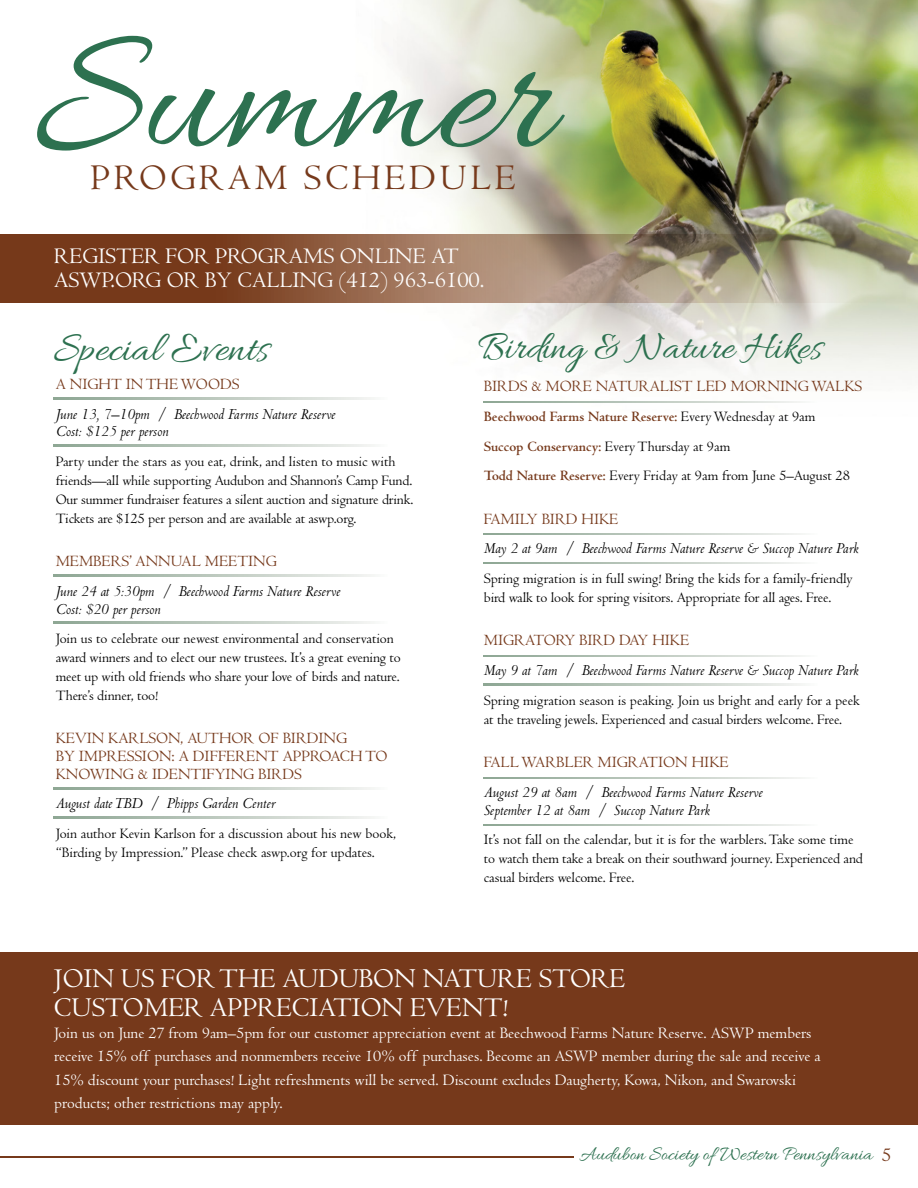
<style>
.page{position:relative;width:918px;height:1188px;background:#fff}
.page>*{position:absolute;margin:0;border:0;box-sizing:border-box;transform-origin:0 0}
.t1{font:182.4px "Allura";color:#2d7150}
.t2{font:42.75px "Allura";color:#2d7150}
.t3{font:40.65px "Allura";color:#2d7150}
.t4{font:37.2px "Centaur";letter-spacing:.1em;color:#76391b}
.t5{font:28.2px/28.5px "Centaur";color:#fff}
.t6{font:23.1px/24px "Centaur";color:#fff}
.t7{font:20.1px "Allura";color:#2d7150}
.t8{font:16.5px/23.2px "Centaur";color:#fff}
.t9{font:italic 16.2px/17.5px "Centaur";color:#000}
.t10{font:16.2px/17.5px "Centaur";color:#76391b}
.t11{font:14.85px/18.9px "Centaur";letter-spacing:-.01em;color:#000}
.s1{font-weight:700;color:#76391b}
.s2{font-family:"Centaur";color:#76391b}
</style>
<div class="page">
<img style="left:0;top:0;width:918px;height:1158px">
<hr style="left:0;top:1156px;width:574px;height:1px;background:#76391b">
<svg style="left:54px;top:788px;width:333px;height:1px"></svg>
<svg style="left:54px;top:817px;width:333px;height:1px"></svg>
<svg style="left:54px;top:398px;width:333px;height:1px"></svg>
<svg style="left:54px;top:445px;width:333px;height:1px"></svg>
<svg style="left:54px;top:575px;width:333px;height:1px"></svg>
<svg style="left:54px;top:622px;width:333px;height:1px"></svg>
<svg style="left:0;top:235px;width:918px;height:68px;background:#96755a"></svg>
<div style="left:0;top:952px;width:918px;height:173px;background:#76391b"></div>
<svg style="left:484px;top:534px;width:333px;height:1px"></svg>
<svg style="left:484px;top:562px;width:333px;height:2px"></svg>
<svg style="left:484px;top:655px;width:333px;height:1px"></svg>
<svg style="left:484px;top:684px;width:333px;height:1px"></svg>
<svg style="left:484px;top:778px;width:333px;height:1px"></svg>
<svg style="left:484px;top:824px;width:333px;height:2px"></svg>
<svg style="left:484px;top:402px;width:333px;height:1px"></svg>
<h1 class="t1" style="left:35px;top:-4px;width:519px">Summer</h1>
<h3 class="t4" style="left:91px;top:157px;width:427px">PROGRAM SCHEDULE</h3>
<h3 class="t6" style="left:54px;top:245px;width:432px">REGISTER FOR PROGRAMS ONLINE AT<br>ASWP.ORG OR BY CALLING (412) 963-6100.</h3>
<h2 class="t2" style="left:54px;top:324px;width:216px">Special Events</h2>
<p class="t10" style="left:56px;top:375px;width:185px">A NIGHT IN THE WOODS</p>
<p class="t9" style="left:56px;top:406px;width:281px">June 13, 7–10pm / Beechwood Farms Nature Reserve<br>Cost: $125 per person</p>
<p class="t11" style="left:56px;top:452px;width:359px">Party under the stars as you eat, drink, and listen to music with friends—all while supporting Audubon and Shannon’s Camp Fund.<br>Our summer fundraiser features a silent auction and signature drink.<br>Tickets are $125 per person and are available at aswp.org.</p>
<p class="t10" style="left:56px;top:553px;width:223px">MEMBERS’ ANNUAL MEETING</p>
<p class="t9" style="left:56px;top:583px;width:286px">June 24 at 5:30pm / Beechwood Farms Nature Reserve<br>Cost: $20 per person</p>
<p class="t11" style="left:56px;top:630px;width:346px">Join us to celebrate our newest environmental and conservation award winners and to elect our new trustees. It’s a great evening to meet up with old friends who share your love of birds and nature.<br>There’s dinner, too!</p>
<p class="t10" style="left:56px;top:730px;width:333px">KEVIN KARLSON, AUTHOR OF BIRDING<br>BY IMPRESSION: A DIFFERENT APPROACH TO<br>KNOWING &amp; IDENTIFYING BIRDS</p>
<p class="t9" style="left:56px;top:795px;width:221px">August date TBD / Phipps Garden Center</p>
<p class="t11" style="left:56px;top:824px;width:342px">Join author Kevin Karlson for a discussion about his new book, “Birding by Impression.” Please check aswp.org for updates.</p>
<h3 class="t3" style="left:478px;top:325px;width:346px">Birding &amp; Nature Hikes</h3>
<p class="t10" style="left:484px;top:378px;width:380px">BIRDS &amp; MORE NATURALIST LED MORNING WALKS</p>
<p class="t11" style="left:484px;top:402px;width:368px;line-height:29.8px"><span class="s1">Beechwood Farms Nature Reserve:</span> Every Wednesday at 9am<br><span class="s1">Succop Conservancy:</span> Every Thursday at 9am<br><span class="s1">Todd Nature Reserve:</span> Every Friday at 9am from June 5–August 28</p>
<p class="t10" style="left:484px;top:510px;width:136px">FAMILY BIRD HIKE</p>
<p class="t9" style="left:484px;top:540px;width:376px">May 2 at 9am / Beechwood Farms Nature Reserve &amp; Succop Nature Park</p>
<p class="t11" style="left:484px;top:570px;width:370px">Spring migration is in full swing! Bring the kids for a family-friendly bird walk to look for spring visitors. Appropriate for all ages. Free.</p>
<p class="t10" style="left:484px;top:632px;width:207px">MIGRATORY BIRD DAY HIKE</p>
<p class="t9" style="left:484px;top:662px;width:376px">May 9 at 7am / Beechwood Farms Nature Reserve &amp; Succop Nature Park</p>
<p class="t11" style="left:484px;top:691px;width:378px">Spring migration season is peaking. Join us bright and early for a peek at the traveling jewels. Experienced and casual birders welcome. Free.</p>
<p class="t10" style="left:484px;top:754px;width:246px">FALL WARBLER MIGRATION HIKE</p>
<p class="t9" style="left:484px;top:784px;width:280px">August 29 at 8am / Beechwood Farms Nature Reserve<br>September 12 at 8am / Succop Nature Park</p>
<p class="t11" style="left:484px;top:831px;width:381px">It’s not fall on the calendar, but it is for the warblers. Take some time to watch them take a break on their southward journey. Experienced and casual birders welcome. Free.</p>
<h3 class="t5" style="left:54px;top:965px;width:573px">JOIN US FOR THE AUDUBON NATURE STORE<br>CUSTOMER APPRECIATION EVENT!</h3>
<p class="t8" style="left:54px;top:1022px;width:768px">Join us on June 27 from 9am–5pm for our customer appreciation event at Beechwood Farms Nature Reserve. ASWP members receive 15% off purchases and nonmembers receive 10% off purchases. Become an ASWP member during the sale and receive a 15% discount your purchases! Light refreshments will be served. Discount excludes Daugherty, Kowa, Nikon, and Swarovski products; other restrictions may apply.</p>
<h3 class="t7" style="left:579px;top:1143px;width:313px">Audubon Society of Western Pennsylvania <span class="s2">5</span></h3>
</div>
